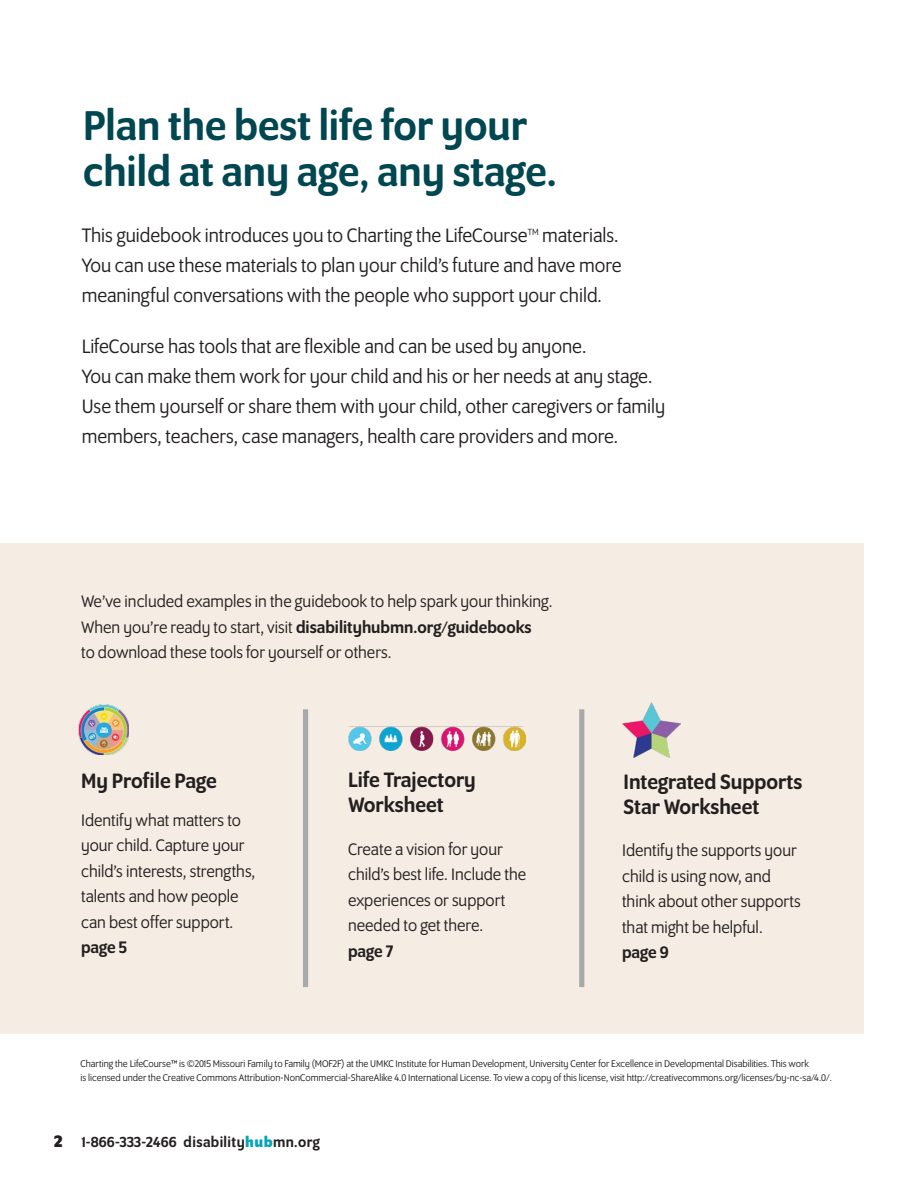
<style>
.page{position:relative;width:918px;height:1188px;background:#fff}
.page>*{position:absolute;margin:0;border:0;box-sizing:border-box;transform-origin:0 0}
._1_DHUBMN_--_Headlin{font:500 45px/46.5px "Program OT";color:#004751}
._3_DHUBMN--Medium_he{font:500 22.5px/25.5px "Program OT";color:#231f20}
._2_DHUBMN--Large_par{font:21px/30px "Program OT";color:#231f20}
._4_DHUBMN--Medium_bo{font:18px/25.5px "Program OT";color:#231f20}
.t1{font:500 15.75px "Program OT";letter-spacing:.025em;color:#231f20}
._6_Footnote{font:10.5px/13.5px "Program OT";color:#231f20}
.s1{font-weight:500}
.s2{font-weight:700;font-size:18px}
.s3{font-weight:700;color:#00a5b8}
</style>
<div class="page">
<div style="left:0;top:543px;width:864px;height:491px;background:#f5ede3"></div>
<div style="left:303px;top:709px;width:5px;height:278px;background:#a7a9ac"></div>
<div style="left:579px;top:709px;width:5px;height:278px;background:#a7a9ac"></div>
<img style="left:79px;top:705px;width:50px;height:50px">
<img style="left:622px;top:702px;width:59px;height:56px">
<img style="left:348px;top:727px;width:177px;height:23px">
<p class="_1_DHUBMN_--_Headlin" style="left:83px;top:102px;width:475px">Plan the best life for your child at any age, any stage.</p>
<p class="_2_DHUBMN--Large_par" style="left:82px;top:220px;width:542px">This guidebook introduces you to Charting the LifeCourse<sup>TM</sup> materials.<br>You can use these materials to plan your child’s future and have more meaningful conversations with the people who support your child.</p>
<p class="_2_DHUBMN--Large_par" style="left:82px;top:331px;width:585px">LifeCourse has tools that are flexible and can be used by anyone.<br>You can make them work for your child and his or her needs at any stage.<br>Use them yourself or share them with your child, other caregivers or family members, teachers, case managers, health care providers and more.</p>
<p class="_4_DHUBMN--Medium_bo" style="left:81px;top:589px;width:473px">We’ve included examples in the guidebook to help spark your thinking.<br>When you’re ready to start, visit <span class="s1">disabilityhubmn.org/guidebooks<br></span>to download these tools for yourself or others.</p>
<p class="_3_DHUBMN--Medium_he" style="left:348px;top:767px;width:129px">Life Trajectory<br>Worksheet</p>
<p class="_3_DHUBMN--Medium_he" style="left:81px;top:768px;width:137px">My Profile Page</p>
<p class="_3_DHUBMN--Medium_he" style="left:624px;top:769px;width:180px">Integrated Supports<br>Star Worksheet</p>
<p class="_4_DHUBMN--Medium_bo" style="left:81px;top:807px;width:176px">Identify what matters to your child. Capture your child’s interests, strengths, talents and how people can best offer support. <span class="s1">page 5</span></p>
<p class="_4_DHUBMN--Medium_bo" style="left:348px;top:836px;width:180px">Create a vision for your child’s best life. Include the experiences or support needed to get there.<br><span class="s1">page 7</span></p>
<p class="_4_DHUBMN--Medium_bo" style="left:622px;top:837px;width:180px">Identify the supports your child is using now, and think about other supports that might be helpful. <span class="s1">page 9</span></p>
<p class="_6_Footnote" style="left:81px;top:1057px;width:753px">Charting the LifeCourse™ is ©2015 Missouri Family to Family (MOF2F) at the UMKC Institute for Human Development, University Center for Excellence in Developmental Disabilities. This work<br>is licensed under the Creative Commons Attribution-NonCommercial-ShareAlike 4.0 International License. To view a copy of this license, visit http://creativecommons.org/licenses/by-nc-sa/4.0/.</p>
<p class="t1" style="left:54px;top:1133px;width:267px"><span class="s2">2</span> 1-866-333-2466 disability<span class="s3">hub</span>mn.org</p>
</div>
